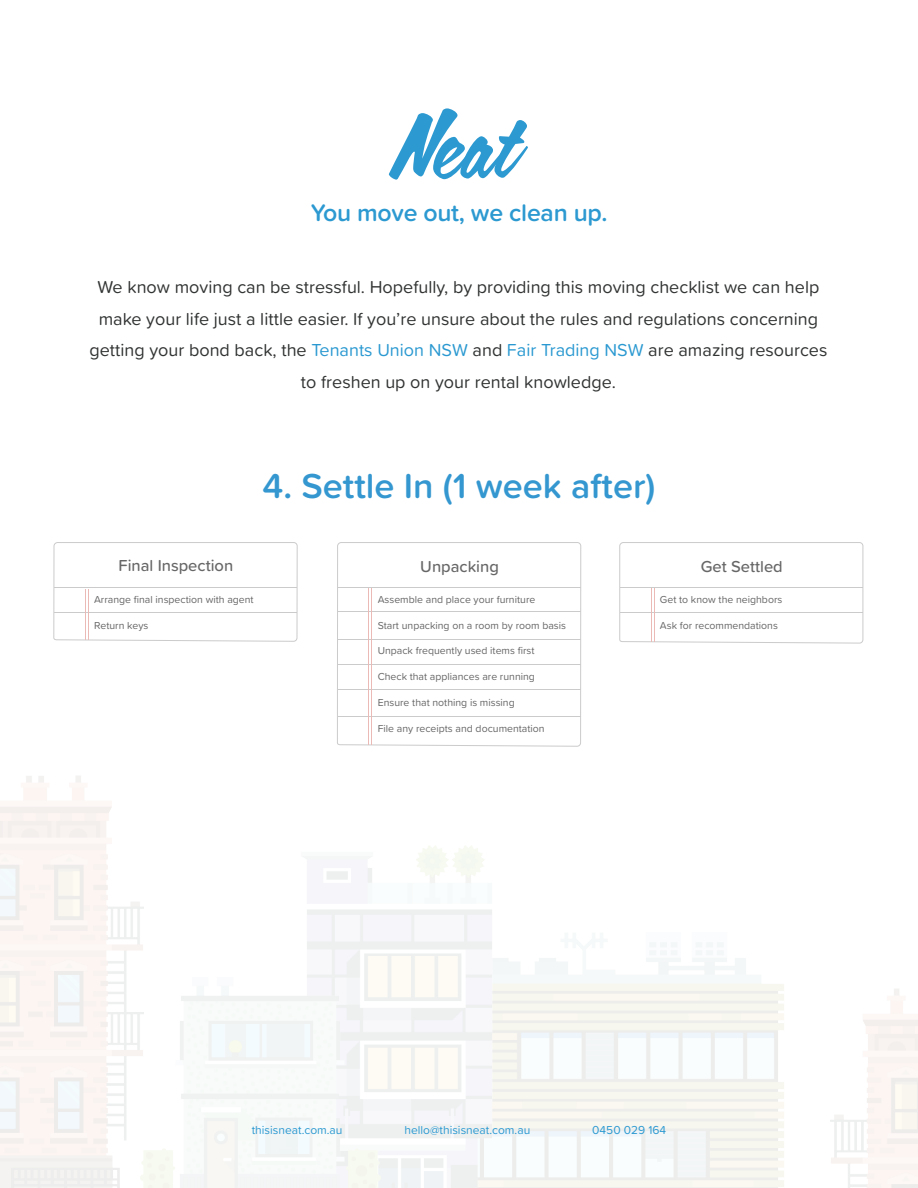
<style>
.page{position:relative;width:918px;height:1188px;background:#fff}
.page>*{position:absolute;margin:0;border:0;box-sizing:border-box;transform-origin:0 0}
.t1{font:83.7px "Calgary Script OT";color:#2c99d1}
.t2{font:600 36px "Proxima Soft";color:#3497d0}
.t3{font:600 24.9px "Proxima Soft";letter-spacing:-.01em;color:#2c99d1}
.t4{font:18px/31.5px "Proxima Soft";color:#323333;text-align:center}
.t5{font:500 16.5px "Proxima Soft";color:#666766}
.t6{font:12px "Proxima Soft";color:#2b99d1}
.t7{font:10.5px "Proxima Soft";color:#676767}
.s1{color:#2b99d1}
</style>
<div class="page">
<img style="left:140px;top:978px;width:241px;height:210px">
<svg style="left:337px;top:542px;width:244px;height:204px"></svg>
<svg style="left:53px;top:542px;width:245px;height:99px"></svg>
<svg style="left:619px;top:542px;width:244px;height:101px"></svg>
<hr style="left:338px;top:612px;width:243px;height:1px;background:#cbcbcb">
<hr style="left:338px;top:640px;width:243px;height:1px;background:#cbcbcb">
<hr style="left:338px;top:665px;width:243px;height:1px;background:#cbcbcb">
<hr style="left:338px;top:689px;width:243px;height:1px;background:#cbcbcb">
<hr style="left:338px;top:716px;width:243px;height:1px;background:#cbcbcb">
<hr style="left:338px;top:588px;width:243px;height:1px;background:#cbcbcb">
<hr style="left:369px;top:588px;width:1px;height:156px;background:#ecbab6">
<hr style="left:371px;top:588px;width:1px;height:156px;background:#ecbab6">
<hr style="left:620px;top:612px;width:243px;height:1px;background:#cbcbcb">
<hr style="left:620px;top:588px;width:243px;height:1px;background:#cbcbcb">
<hr style="left:651px;top:588px;width:1px;height:53px;background:#ecbab6">
<hr style="left:654px;top:588px;width:1px;height:53px;background:#ecbab6">
<hr style="left:54px;top:612px;width:243px;height:1px;background:#cbcbcb">
<hr style="left:85px;top:589px;width:1px;height:50px;background:#ecbab6">
<hr style="left:88px;top:589px;width:1px;height:50px;background:#ecbab6">
<hr style="left:54px;top:588px;width:243px;height:1px;background:#cbcbcb">
<h1 class="t1" style="left:392px;top:92px;width:124px">Neat</h1>
<h3 class="t3" style="left:311px;top:194px;width:299px">You move out, we clean up.</h3>
<p class="t4" style="left:89px;top:271px;width:740px">We know moving can be stressful. Hopefully, by providing this moving checklist we can help make your life just a little easier. If you’re unsure about the rules and regulations concerning getting your bond back, the <span class="s1">Tenants Union NSW</span> and <span class="s1">Fair Trading NSW</span> are amazing resources to freshen up on your rental knowledge.</p>
<h2 class="t2" style="left:263px;top:459px;width:394px">4. Settle In (1 week after)</h2>
<p class="t5" style="left:119px;top:553px;width:116px">Final Inspection</p>
<p class="t7" style="left:94px;top:591px;width:161px">Arrange final inspection with agent</p>
<p class="t7" style="left:94px;top:617px;width:56px">Return keys</p>
<p class="t5" style="left:420px;top:554px;width:80px">Unpacking</p>
<p class="t7" style="left:378px;top:591px;width:159px">Assemble and place your furniture</p>
<p class="t7" style="left:378px;top:617px;width:190px">Start unpacking on a room by room basis</p>
<p class="t7" style="left:378px;top:643px;width:158px">Unpack frequently used items first</p>
<p class="t7" style="left:378px;top:669px;width:159px">Check that appliances are running</p>
<p class="t7" style="left:378px;top:695px;width:139px">Ensure that nothing is missing</p>
<p class="t7" style="left:378px;top:721px;width:169px">File any receipts and documentation</p>
<p class="t5" style="left:701px;top:554px;width:83px">Get Settled</p>
<p class="t7" style="left:660px;top:591px;width:124px">Get to know the neighbors</p>
<p class="t7" style="left:660px;top:617px;width:120px">Ask for recommendations</p>
<p class="t6" style="left:252px;top:1121px;width:92px">thisisneat.com.au</p>
<p class="t6" style="left:405px;top:1121px;width:127px">hello@thisisneat.com.au</p>
<p class="t6" style="left:592px;top:1121px;width:75px">0450 029 164</p>
</div>
